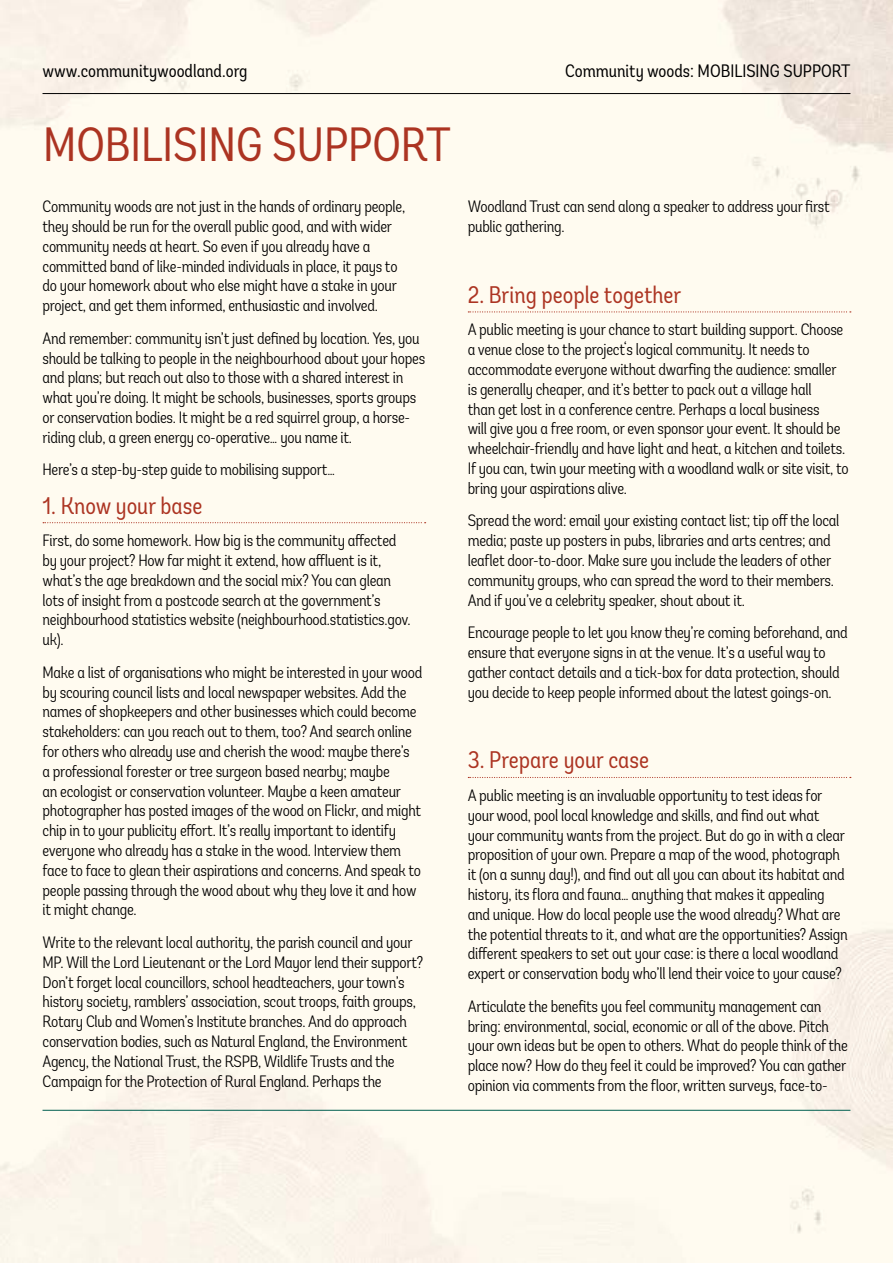
<style>
.page{position:relative;width:893px;height:1263px;background:#fff}
.page>*{position:absolute;margin:0;border:0;box-sizing:border-box;transform-origin:0 0}
.t1{font:condensed 48px "Andes";color:#ac3422}
.t2{font:condensed 24px "Andes";color:#ac3422}
.t3{font:condensed 18px "Andes";color:#000}
.t4{font:300 condensed 16.5px/19.8px "Andes";letter-spacing:-.015em;color:#000}
</style>
<div class="page">
<hr style="left:43px;top:93px;width:807px;height:1px;background:#000">
<svg style="left:43px;top:522px;width:383px;height:1px"></svg>
<svg style="left:468px;top:311px;width:383px;height:1px"></svg>
<svg style="left:468px;top:777px;width:383px;height:1px"></svg>
<hr style="left:43px;top:1110px;width:807px;height:1px;background:#005f50">
<p class="t3" style="left:43px;top:60px;width:207px">www.communitywoodland.org</p>
<p class="t3" style="left:565px;top:60px;width:287px">Community woods: MOBILISING SUPPORT</p>
<h1 class="t1" style="left:43px;top:116px;width:409px">MOBILISING SUPPORT</h1>
<p class="t4" style="left:43px;top:197px;width:364px">Community woods are not just in the hands of ordinary people, they should be run for the overall public good, and with wider community needs at heart. So even if you already have a committed band of like-minded individuals in place, it pays to do your homework about who else might have a stake in your project, and get them informed, enthusiastic and involved.</p>
<p class="t4" style="left:43px;top:328px;width:384px">And remember: community isn’t just defined by location. Yes, you should be talking to people in the neighbourhood about your hopes and plans; but reach out also to those with a shared interest in what you’re doing. It might be schools, businesses, sports groups or conservation bodies. It might be a red squirrel group, a horse&shy;riding club, a green energy co-operative… you name it.</p>
<p class="t4" style="left:43px;top:460px;width:294px">Here’s a step-by-step guide to mobilising support…</p>
<h2 class="t2" style="left:43px;top:491px;width:161px">1. Know your base</h2>
<p class="t4" style="left:43px;top:531px;width:370px">First, do some homework. How big is the community affected by your project? How far might it extend, how affluent is it, what’s the age breakdown and the social mix? You can glean lots of insight from a postcode search at the government’s neighbourhood statistics website (neighbourhood.statistics.gov. uk).</p>
<p class="t4" style="left:43px;top:662px;width:381px">Make a list of organisations who might be interested in your wood by scouring council lists and local newspaper websites. Add the names of shopkeepers and other businesses which could become stakeholders: can you reach out to them, too? And search online for others who already use and cherish the wood: maybe there’s<br>a professional forester or tree surgeon based nearby; maybe<br>an ecologist or conservation volunteer. Maybe a keen amateur photographer has posted images of the wood on Flickr, and might chip in to your publicity effort. It’s really important to identify everyone who already has a stake in the wood. Interview them face to face to glean their aspirations and concerns. And speak to people passing through the wood about why they love it and how it might change.</p>
<p class="t4" style="left:43px;top:932px;width:382px">Write to the relevant local authority, the parish council and your MP. Will the Lord Lieutenant or the Lord Mayor lend their support?<br>Don’t forget local councillors, school headteachers, your town’s history society, ramblers’ association, scout troops, faith groups, Rotary Club and Women’s Institute branches. And do approach conservation bodies, such as Natural England, the Environment Agency, the National Trust, the RSPB, Wildlife Trusts and the Campaign for the Protection of Rural England. Perhaps the</p>
<p class="t4" style="left:468px;top:197px;width:364px">Woodland Trust can send along a speaker to address your first public gathering.</p>
<h2 class="t2" style="left:468px;top:280px;width:215px">2. Bring people together</h2>
<p class="t4" style="left:468px;top:320px;width:382px">A public meeting is your chance to start building support. Choose a venue close to the project‘s logical community. It needs to accommodate everyone without dwarfing the audience: smaller is generally cheaper, and it’s better to pack out a village hall<br>than get lost in a conference centre. Perhaps a local business<br>will give you a free room, or even sponsor your event. It should be wheelchair-friendly and have light and heat, a kitchen and toilets.<br>If you can, twin your meeting with a woodland walk or site visit, to bring your aspirations alive.</p>
<p class="t4" style="left:468px;top:511px;width:373px">Spread the word: email your existing contact list; tip off the local media; paste up posters in pubs, libraries and arts centres; and leaflet door-to-door. Make sure you include the leaders of other community groups, who can spread the word to their members.<br>And if you’ve a celebrity speaker, shout about it.</p>
<p class="t4" style="left:468px;top:623px;width:382px">Encourage people to let you know they’re coming beforehand, and ensure that everyone signs in at the venue. It’s a useful way to gather contact details and a tick-box for data protection, should you decide to keep people informed about the latest goings-on.</p>
<h2 class="t2" style="left:468px;top:746px;width:183px">3. Prepare your case</h2>
<p class="t4" style="left:468px;top:785px;width:381px">A public meeting is an invaluable opportunity to test ideas for your wood, pool local knowledge and skills, and find out what your community wants from the project. But do go in with a clear proposition of your own. Prepare a map of the wood, photograph it (on a sunny day!), and find out all you can about its habitat and history, its flora and fauna… anything that makes it appealing and unique. How do local people use the wood already? What are the potential threats to it, and what are the opportunities? Assign different speakers to set out your case: is there a local woodland expert or conservation body who’ll lend their voice to your cause?</p>
<p class="t4" style="left:468px;top:996px;width:382px">Articulate the benefits you feel community management can bring: environmental, social, economic or all of the above. Pitch your own ideas but be open to others. What do people think of the place now? How do they feel it could be improved? You can gather opinion via comments from the floor, written surveys, face-to-</p>
</div>
